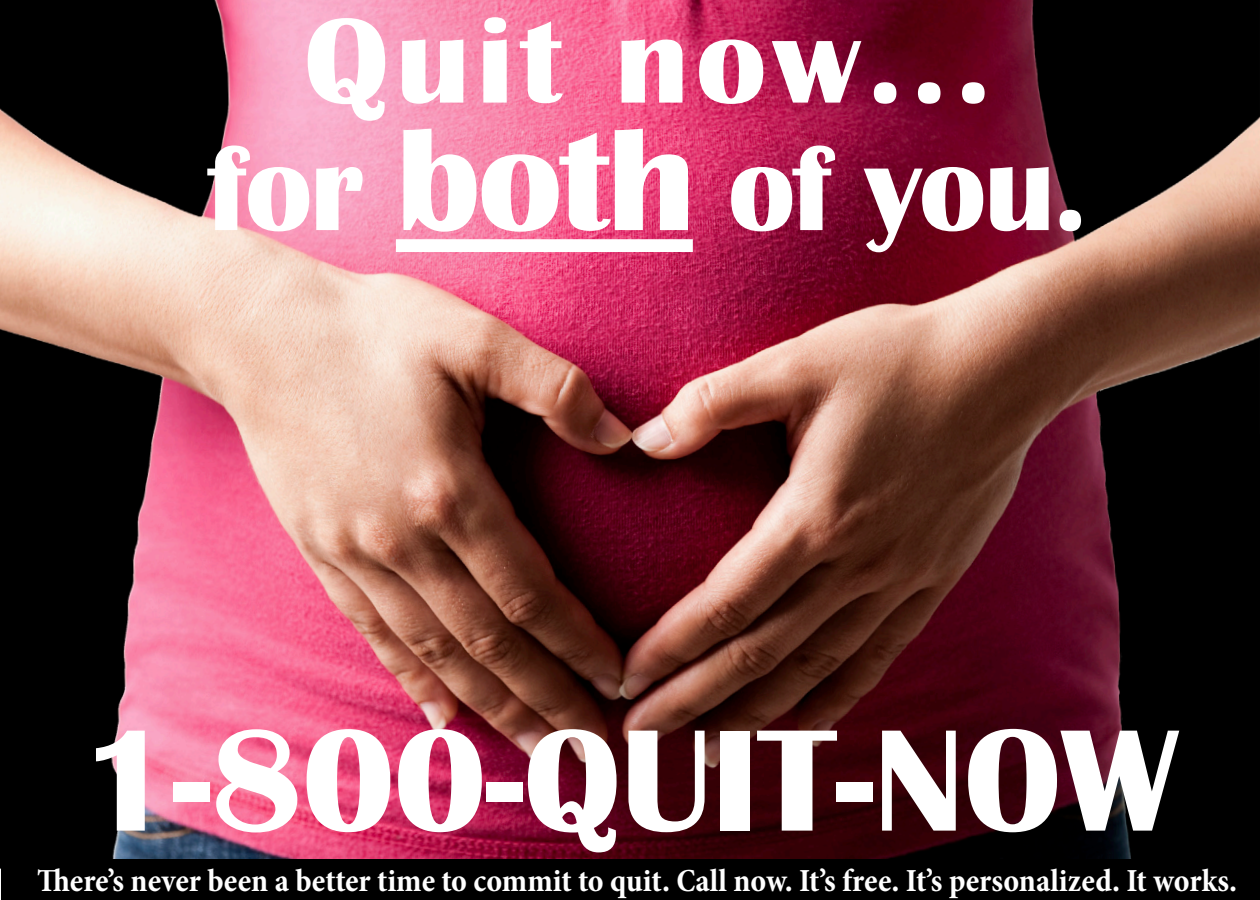
<style>
.page{position:relative;width:1260px;height:900px;background:#fff}
.page>*{position:absolute;margin:0;border:0;box-sizing:border-box;transform-origin:0 0}
.t1{font:700 150px "Britannic";color:#fff}
.t2{font:700 125px "Britannic";letter-spacing:.015em;color:#fff}
.t3{font:700 125px "Britannic";letter-spacing:.015em;color:#fff;scale:1.05 1}
.t4{font:700 condensed 32.5px "Minion Pro";color:#fff}
.s1{font-size:150px}
</style>
<div class="page">
<img style="left:0;top:0;width:1260px;height:869px">
<div style="left:1px;top:860px;width:1259px;height:40px;background:#000"></div>
<div style="left:396px;top:239px;width:297px;height:13px;background:#fff"></div>
<p class="t3" style="left:304px;top:-9px;width:657px">Quit now...</p>
<p class="t2" style="left:208px;top:118px;width:882px">for <span class="s1">both</span> of you.</p>
<p class="t1" style="left:82px;top:696px;width:1098px">1-800-QUIT-NOW</p>
<p class="t4" style="left:37px;top:858px;width:1202px">There’s never been a better time to commit to quit. Call now. It’s free. It’s personalized. It works.</p>
</div>
